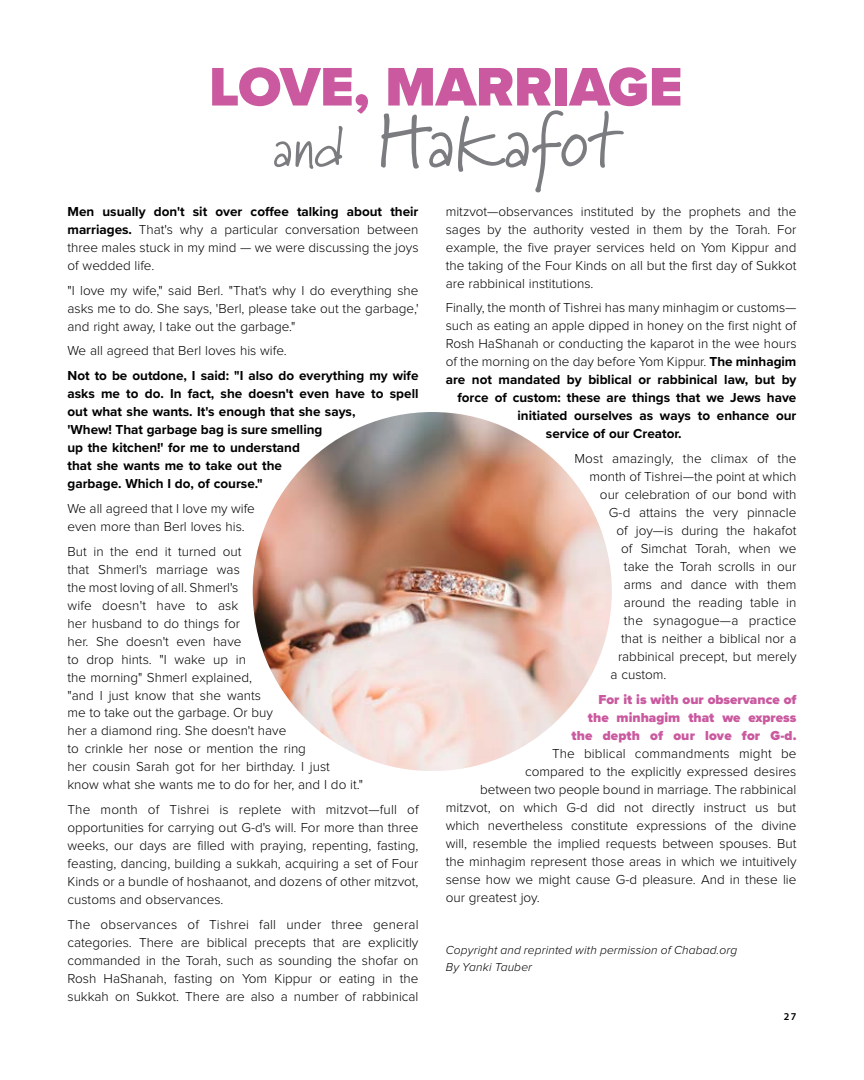
<style>
.page{position:relative;width:864px;height:1080px;background:#fff}
.page>*{position:absolute;margin:0;border:0;box-sizing:border-box;transform-origin:0 0}
.t1{font:78.15px "Marydale";letter-spacing:-.005em;color:#7b7c7f}
.t2{font:900 56.25px "Proxima Nova";color:#ca599f}
.t3{font:300 13.5px/18px "Proxima Nova";color:#000;text-align:justify}
.t4{font:700 13.5px/18px "Proxima Nova";color:#000}
.t5{font:900 13.5px/18px "Proxima Nova";color:#ca599f;text-align:right}
.t6{font:italic 300 12px/16.5px "Proxima Nova";letter-spacing:.01em;color:#000}
.t7{font:600 10.5px "Myriad Pro";color:#000}
.s1{font-size:57.15px}
.s2{font-weight:700}
</style>
<div class="page">
<img style="left:253px;top:412px;width:359px;height:359px;border-radius:177px">
<h2 class="t2" style="left:209px;top:45px;width:475px">LOVE, MARRIAGE</h2>
<h1 class="t1" style="left:272px;top:93px;width:349px"><span class="s1">and</span> Hakafot</h1>
<p class="t3" style="left:68px;top:203px;width:353px"><span class="s2">Men usually don't sit over coffee talking about their marriages.</span> That's why a particular conversation between three males stuck in my mind — we were discussing the joys of wedded life.</p>
<p class="t3" style="left:68px;top:281px;width:353px">"I love my wife," said Berl. "That's why I do everything she asks me to do. She says, 'Berl, please take out the garbage,' and right away, I take out the garbage."</p>
<p class="t3" style="left:68px;top:342px;width:221px">We all agreed that Berl loves his wife.</p>
<p class="t4" style="left:68px;top:366px;width:353px">Not to be outdone, I said: "I also do everything my wife asks me to do. In fact, she doesn't even have to spell out what she wants. It's enough that she says,<br>'Whew! That garbage bag is sure smelling<br>up the kitchen!' for me to understand<br>that she wants me to take out the<br>garbage. Which I do, of course."</p>
<p class="t3" style="left:68px;top:499px;width:189px">We all agreed that I love my wife even more than Berl loves his.</p>
<p class="t3" style="left:68px;top:542px;width:297px;text-align:left">But in the end it turned out<br>that Shmerl's marriage was<br>the most loving of all. Shmerl's<br>wife doesn't have to ask<br>her husband to do things for<br>her. She doesn't even have<br>to drop hints. "I wake up in<br>the morning" Shmerl explained,<br>"and I just know that she wants<br>me to take out the garbage. Or buy<br>her a diamond ring. She doesn't have<br>to crinkle her nose or mention the ring<br>her cousin Sarah got for her birthday. I just know what she wants me to do for her, and I do it."</p>
<p class="t3" style="left:68px;top:801px;width:353px">The month of Tishrei is replete with mitzvot—full of opportunities for carrying out G‑d's will. For more than three weeks, our days are filled with praying, repenting, fasting, feasting, dancing, building a sukkah, acquiring a set of Four Kinds or a bundle of hoshaanot, and dozens of other mitzvot, customs and observances.</p>
<p class="t3" style="left:68px;top:916px;width:353px">The observances of Tishrei fall under three general categories. There are biblical precepts that are explicitly commanded in the Torah, such as sounding the shofar on Rosh HaShanah, fasting on Yom Kippur or eating in the sukkah on Sukkot. There are also a number of rabbinical</p>
<p class="t3" style="left:446px;top:202px;width:352px">mitzvot—observances instituted by the prophets and the sages by the authority vested in them by the Torah. For example, the five prayer services held on Yom Kippur and the taking of the Four Kinds on all but the first day of Sukkot are rabbinical institutions.</p>
<p class="t3" style="left:446px;top:299px;width:352px">Finally, the month of Tishrei has many minhagim or customs—</p>
<p class="t3" style="left:446px;top:317px;width:352px">such as eating an apple dipped in honey on the first night of</p>
<p class="t3" style="left:446px;top:335px;width:352px">Rosh HaShanah or conducting the kaparot in the wee hours</p>
<p class="t3" style="left:446px;top:353px;width:352px">of the morning on the day before Yom Kippur. <span class="s2">The minhagim</span></p>
<p class="t4" style="left:446px;top:371px;width:352px">are not mandated by biblical or rabbinical law, but by</p>
<p class="t4" style="left:458px;top:389px;width:340px">force of custom: these are things that we Jews have</p>
<p class="t4" style="left:517px;top:407px;width:281px">initiated ourselves as ways to enhance our</p>
<p class="t4" style="left:546px;top:425px;width:137px">service of our Creator.</p>
<p class="t3" style="left:574px;top:450px;width:223px">Most amazingly, the climax of the</p>
<p class="t3" style="left:589px;top:468px;width:209px">month of Tishrei—the point at which</p>
<p class="t3" style="left:600px;top:486px;width:198px">our celebration of our bond with</p>
<p class="t3" style="left:609px;top:504px;width:189px">G‑d attains the very pinnacle</p>
<p class="t3" style="left:617px;top:522px;width:181px">of joy—is during the hakafot</p>
<p class="t3" style="left:621px;top:540px;width:177px">of Simchat Torah, when we</p>
<p class="t3" style="left:624px;top:558px;width:174px">take the Torah scrolls in our</p>
<p class="t3" style="left:624px;top:576px;width:174px">arms and dance with them</p>
<p class="t3" style="left:624px;top:594px;width:174px">around the reading table in</p>
<p class="t3" style="left:624px;top:612px;width:174px">the synagogue—a practice</p>
<p class="t3" style="left:621px;top:630px;width:177px">that is neither a biblical nor a</p>
<p class="t3" style="left:618px;top:648px;width:180px">rabbinical precept, but merely</p>
<p class="t3" style="left:610px;top:666px;width:58px">a custom.</p>
<p class="t5" style="left:571px;top:690px;width:227px">For it is with our observance of<br>the minhagim that we express the depth of our love for G‑d.</p>
<p class="t3" style="left:552px;top:744px;width:246px">The biblical commandments might be</p>
<p class="t3" style="left:525px;top:762px;width:273px">compared to the explicitly expressed desires</p>
<p class="t3" style="left:480px;top:780px;width:318px">between two people bound in marriage. The rabbinical</p>
<p class="t3" style="left:446px;top:798px;width:352px">mitzvot, on which G‑d did not directly instruct us but</p>
<p class="t3" style="left:446px;top:816px;width:352px">which nevertheless constitute expressions of the divine</p>
<p class="t3" style="left:446px;top:834px;width:352px">will, resemble the implied requests between spouses. But</p>
<p class="t3" style="left:446px;top:852px;width:352px">the minhagim represent those areas in which we intuitively</p>
<p class="t3" style="left:446px;top:870px;width:352px">sense how we might cause G‑d pleasure. And in these lie</p>
<p class="t3" style="left:446px;top:888px;width:96px">our greatest joy.</p>
<p class="t6" style="left:446px;top:942px;width:293px">Copyright and reprinted with permission of Chabad.org<br>By Yanki Tauber</p>
<p class="t7" style="left:784px;top:1010px;width:14px">27</p>
</div>
